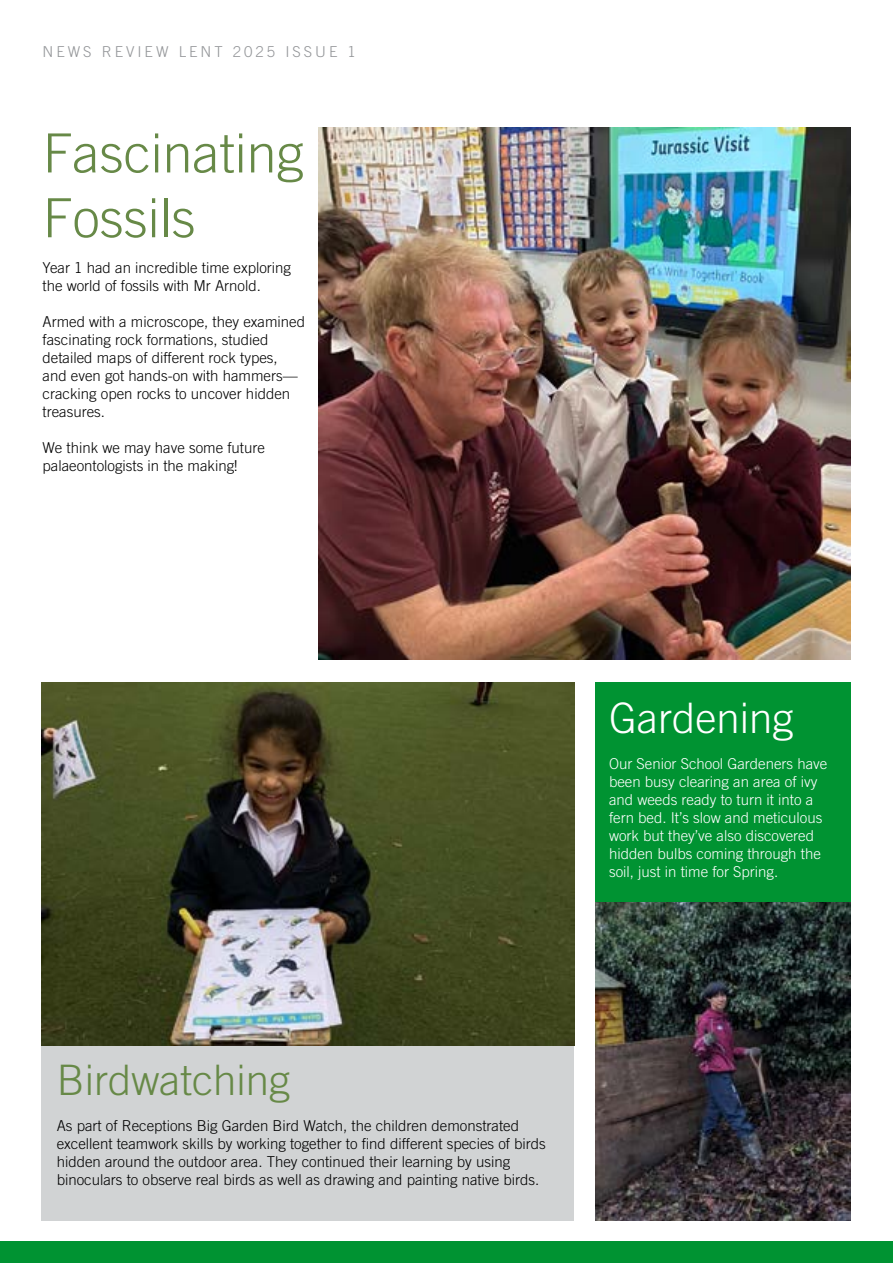
<style>
.page{position:relative;width:893px;height:1263px;background:#fff}
.page>*{position:absolute;margin:0;border:0;box-sizing:border-box;transform-origin:0 0}
.t1{font:300 54px/64.8px "Trade Gothic LT Com";color:#678947}
.t2{font:300 42px "Trade Gothic LT Com";color:#678947}
.t3{font:300 42px "Trade Gothic LT Com";color:#fff}
.t4{font:300 15px/18px "Trade Gothic LT Com";color:#000}
.t5{font:300 15px/18px "Trade Gothic LT Com";color:#fff}
.t6{font:300 15px "Trade Gothic LT Com";letter-spacing:.2em;color:#939598}
</style>
<div class="page">
<div style="left:42px;top:682px;width:532px;height:538px;background:#d1d3d4"></div>
<div style="left:0;top:1242px;width:893px;height:21px;background:#009332"></div>
<img style="left:319px;top:128px;width:531px;height:531px">
<img style="left:595px;top:902px;width:255px;height:318px">
<div style="left:595px;top:682px;width:255px;height:220px;background:#009332"></div>
<img style="left:42px;top:682px;width:532px;height:363px">
<p class="t6" style="left:43px;top:43px;width:315px">NEWS REVIEW LENT 2025 ISSUE 1</p>
<h1 class="t1" style="left:43px;top:120px;width:263px">Fascinating<br>Fossils</h1>
<p class="t4" style="left:43px;top:259px;width:250px">Year 1 had an incredible time exploring the world of fossils with Mr Arnold.</p>
<p class="t4" style="left:43px;top:313px;width:264px">Armed with a microscope, they examined fascinating rock formations, studied detailed maps of different rock types, and even got hands-on with hammers— cracking open rocks to uncover hidden treasures.</p>
<p class="t4" style="left:43px;top:439px;width:224px">We think we may have some future palaeontologists in the making!</p>
<h2 class="t3" style="left:609px;top:693px;width:186px">Gardening</h2>
<p class="t5" style="left:609px;top:755px;width:220px">Our Senior School Gardeners have been busy clearing an area of ivy and weeds ready to turn it into a fern bed. It’s slow and meticulous work but they’ve also discovered hidden bulbs coming through the soil, just in time for Spring.</p>
<h2 class="t2" style="left:57px;top:1055px;width:235px">Birdwatching</h2>
<p class="t4" style="left:57px;top:1116px;width:491px">As part of Receptions Big Garden Bird Watch, the children demonstrated excellent teamwork skills by working together to find different species of birds hidden around the outdoor area. They continued their learning by using binoculars to observe real birds as well as drawing and painting native birds.</p>
</div>
